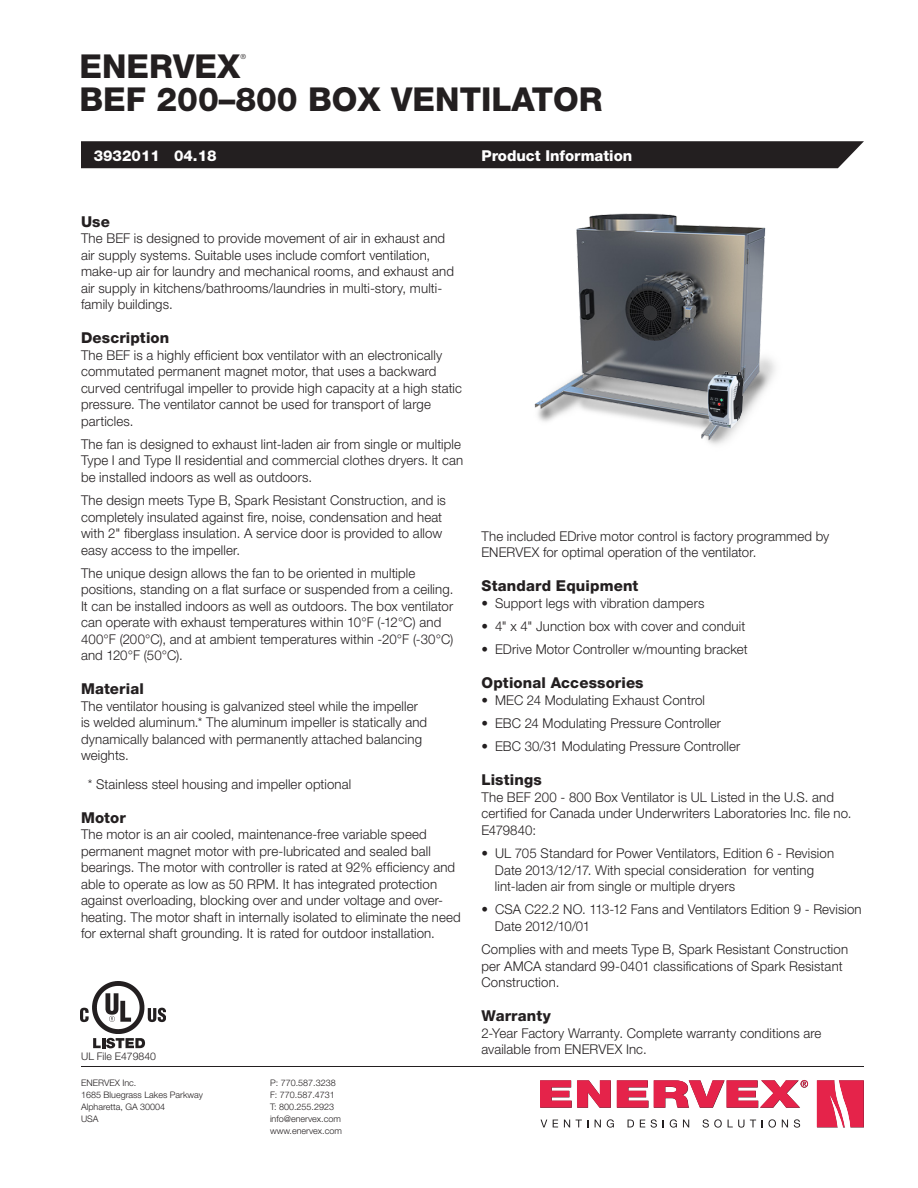
<style>
.page{position:relative;width:918px;height:1188px;background:#fff}
.page>*{position:absolute;margin:0;border:0;box-sizing:border-box;transform-origin:0 0}
.t1{font:800 33px "Helvetica Neue LT Std";color:#231f20}
.Heading-body-text-ps{font:800 15px "Helvetica Neue LT Std";letter-spacing:.01em;color:#231f20}
.t2{font:800 15px "Helvetica Neue LT Std";color:#fff}
.Heading-body-text-fi{font:800 15px "Helvetica Neue LT Std";color:#231f20}
.Body_text-same-parag{font:300 13.5px/16.5px "Helvetica Neue LT Std";letter-spacing:.01em;color:#231f20}
.Body_text-above-head{font:300 13.5px/16.5px "Helvetica Neue LT Std";letter-spacing:.01em;color:#231f20}
.Body_text-ps{font:300 13.5px/16.5px "Helvetica Neue LT Std";letter-spacing:.01em;color:#231f20}
.Asterisk-text-ps{font:300 13.5px "Helvetica Neue LT Std";letter-spacing:.01em;color:#231f20}
.t3{font:300 10.5px "Helvetica Neue LT Std";color:#231f20}
.t4{font:300 9px/12px "Helvetica Neue LT Std";color:#231f20}
.t5{font:300 7.05px "Helvetica Neue LT Std";color:#231f20}
</style>
<div class="page">
<hr style="left:81px;top:1066px;width:783px;height:1px;background:#231f20">
<svg style="left:540px;top:1080px;width:71px;height:28px"></svg>
<svg style="left:817px;top:1080px;width:47px;height:47px"></svg>
<svg style="left:617px;top:1080px;width:191px;height:28px"></svg>
<svg style="left:541px;top:1120px;width:6px;height:7px"></svg>
<svg style="left:553px;top:1120px;width:5px;height:7px"></svg>
<svg style="left:564px;top:1120px;width:6px;height:7px"></svg>
<svg style="left:576px;top:1120px;width:12px;height:7px"></svg>
<svg style="left:595px;top:1120px;width:6px;height:7px"></svg>
<svg style="left:607px;top:1119px;width:7px;height:9px"></svg>
<svg style="left:628px;top:1120px;width:6px;height:7px"></svg>
<svg style="left:640px;top:1120px;width:5px;height:7px"></svg>
<svg style="left:651px;top:1119px;width:6px;height:9px"></svg>
<svg style="left:670px;top:1119px;width:7px;height:9px"></svg>
<svg style="left:683px;top:1120px;width:6px;height:7px"></svg>
<svg style="left:703px;top:1119px;width:19px;height:9px"></svg>
<svg style="left:728px;top:1120px;width:16px;height:8px"></svg>
<svg style="left:750px;top:1120px;width:6px;height:7px"></svg>
<svg style="left:762px;top:1119px;width:14px;height:9px"></svg>
<svg style="left:782px;top:1120px;width:6px;height:7px"></svg>
<svg style="left:794px;top:1119px;width:6px;height:9px"></svg>
<div style="left:81px;top:141px;width:783px;height:27px;background:#231f20"></div>
<img style="left:534px;top:213px;width:241px;height:232px">
<img style="left:81px;top:982px;width:85px;height:52px">
<svg style="left:93px;top:1038px;width:52px;height:10px"></svg>
<img style="left:702px;top:369px;width:48px;height:64px">
<h1 class="t1" style="left:80px;top:46px;width:162px">ENERVEX</h1>
<p class="t5" style="left:240px;top:52px;width:7px">®</p>
<h1 class="t1" style="left:80px;top:79px;width:525px">BEF 200–800 BOX VENTILATOR</h1>
<p class="t2" style="left:94px;top:147px;width:124px">3932011 04.18</p>
<p class="t2" style="left:482px;top:147px;width:152px">Product Information</p>
<p class="Heading-body-text-fi" style="left:81px;top:212px;width:30px">Use</p>
<p class="Body_text-above-head" style="left:81px;top:230px;width:375px">The BEF is designed to provide movement of air in exhaust and air supply systems. Suitable uses include comfort ventilation, make-up air for laundry and mechanical rooms, and exhaust and air supply in kitchens/bathrooms/laundries in multi-story, multi&shy;family buildings.</p>
<p class="Heading-body-text-ps" style="left:81px;top:329px;width:90px">Description</p>
<p class="Body_text-same-parag" style="left:81px;top:346px;width:383px">The BEF is a highly efficient box ventilator with an electronically commutated permanent magnet motor, that uses a backward curved centrifugal impeller to provide high capacity at a high static pressure. The ventilator cannot be used for transport of large particles.</p>
<p class="Body_text-same-parag" style="left:81px;top:436px;width:384px">The fan is designed to exhaust lint-laden air from single or multiple<br>Type I and Type II residential and commercial clothes dryers. It can be installed indoors as well as outdoors.</p>
<p class="Body_text-same-parag" style="left:81px;top:492px;width:367px">The design meets Type B, Spark Resistant Construction, and is completely insulated against fire, noise, condensation and heat with 2" fiberglass insulation. A service door is provided to allow easy access to the impeller.</p>
<p class="Body_text-above-head" style="left:81px;top:565px;width:374px">The unique design allows the fan to be oriented in multiple positions, standing on a flat surface or suspended from a ceiling.<br>It can be installed indoors as well as outdoors. The box ventilator can operate with exhaust temperatures within 10°F (-12°C) and 400°F (200°C), and at ambient temperatures within -20°F (-30°C) and 120°F (50°C).</p>
<p class="Heading-body-text-ps" style="left:81px;top:680px;width:64px">Material</p>
<p class="Body_text-ps" style="left:81px;top:698px;width:348px">The ventilator housing is galvanized steel while the impeller is welded aluminum.* The aluminum impeller is statically and dynamically balanced with permanently attached balancing weights.</p>
<p class="Asterisk-text-ps" style="left:88px;top:775px;width:265px">* Stainless steel housing and impeller optional</p>
<p class="Heading-body-text-ps" style="left:81px;top:808px;width:46px">Motor</p>
<p class="Body_text-same-parag" style="left:81px;top:826px;width:381px">The motor is an air cooled, maintenance-free variable speed permanent magnet motor with pre-lubricated and sealed ball bearings. The motor with controller is rated at 92% efficiency and able to operate as low as 50 RPM. It has integrated protection against overloading, blocking over and under voltage and over&shy;heating. The motor shaft in internally isolated to eliminate the need for external shaft grounding. It is rated for outdoor installation.</p>
<p class="t3" style="left:81px;top:1050px;width:76px">UL File E479840</p>
<p class="t4" style="left:81px;top:1076px;width:124px">ENERVEX Inc.<br>1685 Bluegrass Lakes Parkway<br>Alpharetta, GA 30004<br>USA</p>
<p class="t4" style="left:270px;top:1076px;width:73px">P: 770.587.3238<br>F: 770.587.4731<br>T: 800.255.2923 info@enervex.com www.enervex.com</p>
<p class="Body_text-above-head" style="left:482px;top:528px;width:349px">The included EDrive motor control is factory programmed by<br>ENERVEX for optimal operation of the ventilator.</p>
<p class="Heading-body-text-ps" style="left:482px;top:577px;width:158px">Standard Equipment</p>
<p class="Body_text-same-parag" style="left:482px;top:595px;width:224px">• Support legs with vibration dampers</p>
<p class="Body_text-same-parag" style="left:482px;top:618px;width:265px">• 4" x 4" Junction box with cover and conduit</p>
<p class="Body_text-same-parag" style="left:482px;top:641px;width:268px">• EDrive Motor Controller w/mounting bracket</p>
<p class="Heading-body-text-ps" style="left:482px;top:674px;width:164px">Optional Accessories</p>
<p class="Body_text-same-parag" style="left:482px;top:692px;width:225px">• MEC 24 Modulating Exhaust Control</p>
<p class="Body_text-same-parag" style="left:482px;top:715px;width:241px">• EBC 24 Modulating Pressure Controller</p>
<p class="Body_text-same-parag" style="left:482px;top:738px;width:260px">• EBC 30/31 Modulating Pressure Controller</p>
<p class="Heading-body-text-ps" style="left:482px;top:771px;width:62px">Listings</p>
<p class="Body_text-same-parag" style="left:482px;top:789px;width:372px">The BEF 200 - 800 Box Ventilator is UL Listed in the U.S. and certified for Canada under Underwriters Laboratories Inc. file no.<br>E479840:</p>
<p class="Body_text-same-parag" style="left:495px;top:845px;width:341px;text-indent:-13px">• UL 705 Standard for Power Ventilators, Edition 6 - Revision<br>Date 2013/12/17. With special consideration for venting lint-laden air from single or multiple dryers</p>
<p class="Body_text-same-parag" style="left:495px;top:901px;width:368px;text-indent:-13px">• CSA C22.2 NO. 113-12 Fans and Ventilators Edition 9 - Revision<br>Date 2012/10/01</p>
<p class="Body_text-above-head" style="left:482px;top:941px;width:368px">Complies with and meets Type B, Spark Resistant Construction per AMCA standard 99-0401 classifications of Spark Resistant<br>Construction.</p>
<p class="Heading-body-text-ps" style="left:482px;top:1007px;width:71px">Warranty</p>
<p class="Body_text-same-parag" style="left:482px;top:1024px;width:341px">2-Year Factory Warranty. Complete warranty conditions are available from ENERVEX Inc.</p>
</div>
